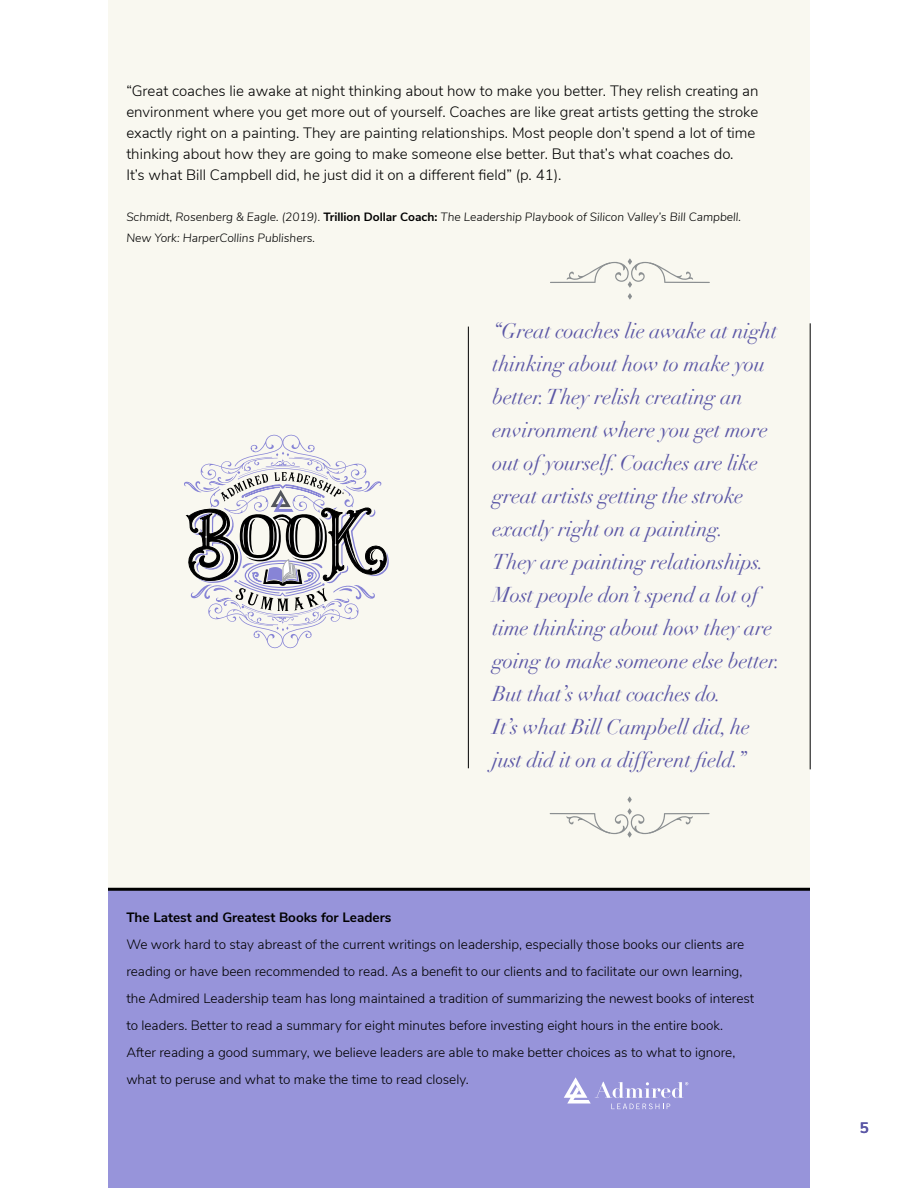
<style>
.page{position:relative;width:918px;height:1188px;background:#fff}
.page>*{position:absolute;margin:0;border:0;box-sizing:border-box;transform-origin:0 0}
.t1{font:italic 21px/33px "Didot";letter-spacing:-.01em;color:#5b57a6}
.t2{font:300 15px/21px "Nunito Sans";color:#000}
.t3{font:700 15px "Nunito Sans";color:#5b57a6}
.t4{font:300 13.5px/27px "Nunito Sans";color:#000}
.t5{font:700 13.5px "Nunito Sans";color:#000}
.t6{font:italic 300 12px/21px "Nunito Sans";color:#000}
.s1{font-weight:700;font-style:normal}
</style>
<div class="page">
<div style="left:108px;top:0;width:702px;height:1188px;background:#f9f8f0"></div>
<hr style="left:468px;top:327px;width:1px;height:441px;background:#000">
<hr style="left:810px;top:323px;width:1px;height:446px;background:#000">
<svg style="left:550px;top:258px;width:160px;height:42px"></svg>
<svg style="left:550px;top:796px;width:160px;height:42px"></svg>
<div style="left:108px;top:890px;width:702px;height:298px;background:#9794da"></div>
<svg style="left:564px;top:1077px;width:124px;height:32px"></svg>
<hr style="left:108px;top:888px;width:702px;height:3px;background:#000">
<svg style="left:184px;top:435px;width:205px;height:213px"></svg>
<p class="t2" style="left:126px;top:80px;width:634px">“Great coaches lie awake at night thinking about how to make you better. They relish creating an environment where you get more out of yourself. Coaches are like great artists getting the stroke exactly right on a painting. They are painting relationships. Most people don’t spend a lot of time thinking about how they are going to make someone else better. But that’s what coaches do.<br>It’s what Bill Campbell did, he just did it on a different field” (p. 41).</p>
<p class="t6" style="left:126px;top:206px;width:616px">Schmidt, Rosenberg &amp; Eagle. (2019). <span class="s1">Trillion Dollar Coach:</span> The Leadership Playbook of Silicon Valley’s Bill Campbell.<br>New York: HarperCollins Publishers.</p>
<p class="t1" style="left:492px;top:314px;width:289px">“Great coaches lie awake at night thinking about how to make you better. They relish creating an environment where you get more out of yourself. Coaches are like great artists getting the stroke exactly right on a painting.<br>They are painting relationships.<br>Most people don’t spend a lot of time thinking about how they are going to make someone else better.<br>But that’s what coaches do.<br>It’s what Bill Campbell did, he just did it on a different field.”</p>
<p class="t5" style="left:126px;top:907px;width:266px">The Latest and Greatest Books for Leaders</p>
<p class="t4" style="left:126px;top:930px;width:629px">We work hard to stay abreast of the current writings on leadership, especially those books our clients are reading or have been recommended to read. As a benefit to our clients and to facilitate our own learning, the Admired Leadership team has long maintained a tradition of summarizing the newest books of interest to leaders. Better to read a summary for eight minutes before investing eight hours in the entire book.<br>After reading a good summary, we believe leaders are able to make better choices as to what to ignore, what to peruse and what to make the time to read closely.</p>
<p class="t3" style="left:860px;top:1117px;width:10px">5</p>
</div>
